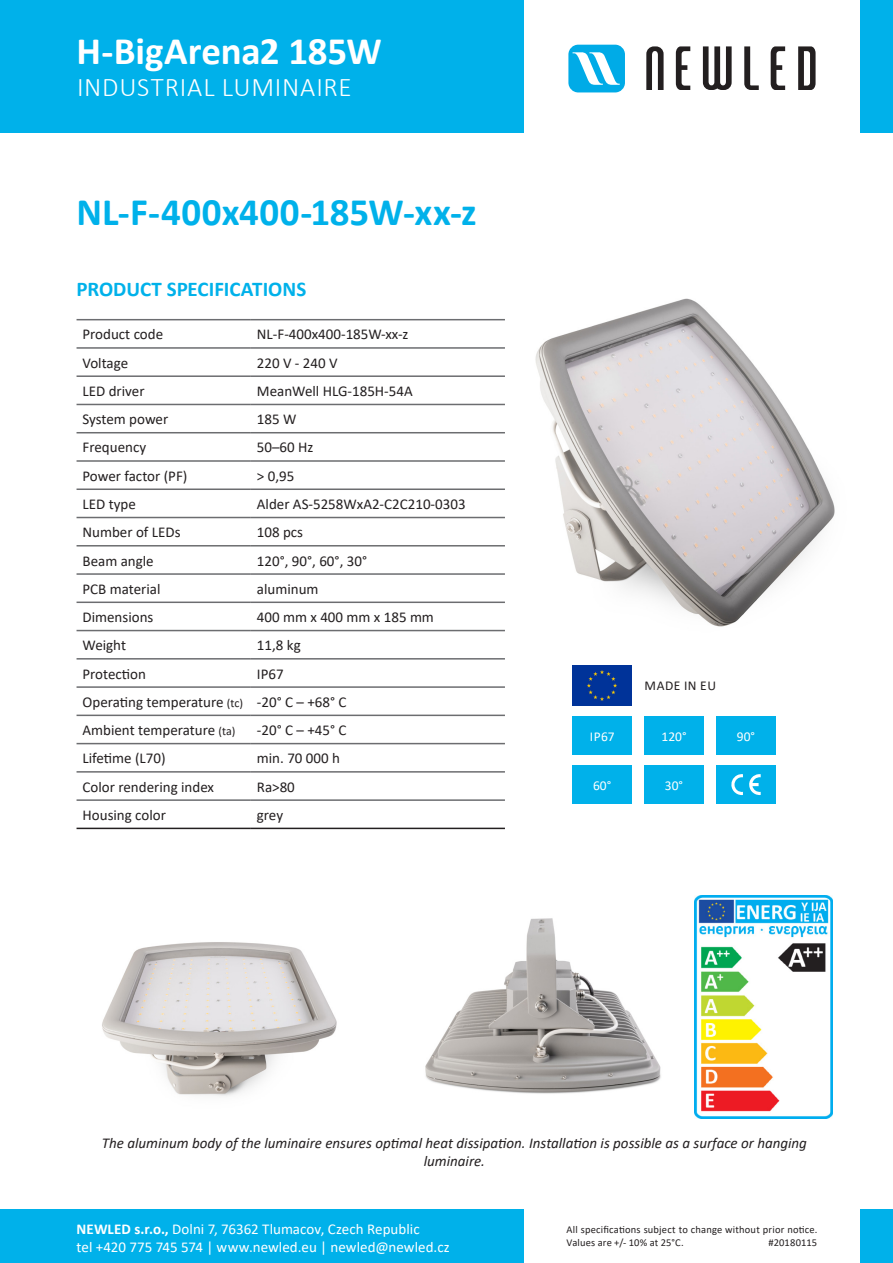
<style>
.page{position:relative;width:893px;height:1263px;background:#fff}
.page>*{position:absolute;margin:0;border:0;box-sizing:border-box;transform-origin:0 0}
.t1{font:700 39px "Calibri";letter-spacing:.005em;color:#00b1ea}
.t2{font:700 39px "Calibri";letter-spacing:-.005em;color:#fff}
.t3{font:300 27px "Calibri";letter-spacing:.025em;color:#fff}
.t4{font:700 21px "Calibri";color:#00b1ea}
.t5{font:15px "Calibri";color:#231f20}
.t6{font:italic 15px/18px "Calibri";color:#231f20;text-align:center}
.t7{font:15px "Calibri";color:#fff}
.t8{font:13.5px "Calibri";color:#fff}
.t9{font:13.5px "Calibri";letter-spacing:.04em;color:#231f20}
.t10{font:10.5px/12.6px "Calibri";letter-spacing:.015em;color:#231f20}
.s1{font-size:12px}
.s2{font-weight:700}
</style>
<div class="page">
<img style="left:102px;top:942px;width:235px;height:154px">
<div style="left:0;top:0;width:523px;height:133px;background:#00b1ea"></div>
<div style="left:0;top:1210px;width:523px;height:53px;background:#00b1ea"></div>
<div style="left:861px;top:1210px;width:32px;height:53px;background:#00b1ea"></div>
<div style="left:861px;top:0;width:32px;height:133px;background:#00b1ea"></div>
<div style="left:568px;top:45px;width:57px;height:47px;background:#00abe7;border-radius:10px"></div>
<svg style="left:573px;top:52px;width:47px;height:33px"></svg>
<svg style="left:646px;top:46px;width:18px;height:44px"></svg>
<svg style="left:703px;top:46px;width:29px;height:44px"></svg>
<svg style="left:676px;top:46px;width:14px;height:44px"></svg>
<svg style="left:798px;top:46px;width:17px;height:44px"></svg>
<svg style="left:771px;top:46px;width:14px;height:44px"></svg>
<svg style="left:744px;top:46px;width:15px;height:44px"></svg>
<hr style="left:77px;top:319px;width:174px;height:1px;background:#6c6d70">
<hr style="left:251px;top:319px;width:254px;height:1px;background:#6c6d70">
<hr style="left:77px;top:347px;width:174px;height:2px;background:#6c6d70">
<hr style="left:251px;top:347px;width:254px;height:2px;background:#6c6d70">
<hr style="left:77px;top:375px;width:174px;height:2px;background:#6c6d70">
<hr style="left:251px;top:375px;width:254px;height:2px;background:#6c6d70">
<hr style="left:77px;top:404px;width:174px;height:1px;background:#6c6d70">
<hr style="left:251px;top:404px;width:254px;height:1px;background:#6c6d70">
<hr style="left:77px;top:432px;width:174px;height:1px;background:#6c6d70">
<hr style="left:251px;top:432px;width:254px;height:1px;background:#6c6d70">
<hr style="left:77px;top:460px;width:174px;height:2px;background:#6c6d70">
<hr style="left:251px;top:460px;width:254px;height:2px;background:#6c6d70">
<hr style="left:77px;top:488px;width:174px;height:2px;background:#6c6d70">
<hr style="left:251px;top:488px;width:254px;height:2px;background:#6c6d70">
<hr style="left:77px;top:517px;width:174px;height:1px;background:#6c6d70">
<hr style="left:251px;top:517px;width:254px;height:1px;background:#6c6d70">
<hr style="left:77px;top:545px;width:174px;height:1px;background:#6c6d70">
<hr style="left:251px;top:545px;width:254px;height:1px;background:#6c6d70">
<hr style="left:77px;top:573px;width:174px;height:2px;background:#6c6d70">
<hr style="left:251px;top:573px;width:254px;height:2px;background:#6c6d70">
<hr style="left:77px;top:601px;width:174px;height:2px;background:#6c6d70">
<hr style="left:251px;top:601px;width:254px;height:2px;background:#6c6d70">
<hr style="left:77px;top:630px;width:174px;height:1px;background:#6c6d70">
<hr style="left:251px;top:630px;width:254px;height:1px;background:#6c6d70">
<hr style="left:77px;top:658px;width:174px;height:1px;background:#6c6d70">
<hr style="left:251px;top:658px;width:254px;height:1px;background:#6c6d70">
<hr style="left:77px;top:686px;width:174px;height:2px;background:#6c6d70">
<hr style="left:251px;top:686px;width:254px;height:2px;background:#6c6d70">
<hr style="left:77px;top:715px;width:174px;height:1px;background:#6c6d70">
<hr style="left:251px;top:715px;width:254px;height:1px;background:#6c6d70">
<hr style="left:77px;top:743px;width:174px;height:1px;background:#6c6d70">
<hr style="left:251px;top:743px;width:254px;height:1px;background:#6c6d70">
<hr style="left:77px;top:771px;width:174px;height:2px;background:#6c6d70">
<hr style="left:251px;top:771px;width:254px;height:2px;background:#6c6d70">
<hr style="left:77px;top:799px;width:174px;height:2px;background:#6c6d70">
<hr style="left:251px;top:799px;width:254px;height:2px;background:#6c6d70">
<hr style="left:77px;top:828px;width:174px;height:1px;background:#231f20">
<hr style="left:251px;top:828px;width:254px;height:1px;background:#231f20">
<div style="left:572px;top:716px;width:60px;height:39px;background:#00b1ea"></div>
<div style="left:572px;top:765px;width:60px;height:39px;background:#00b1ea"></div>
<div style="left:716px;top:716px;width:60px;height:39px;background:#00b1ea"></div>
<div style="left:716px;top:765px;width:60px;height:39px;background:#00b1ea"></div>
<svg style="left:731px;top:774px;width:30px;height:21px"></svg>
<div style="left:644px;top:716px;width:60px;height:39px;background:#00b1ea"></div>
<div style="left:644px;top:765px;width:60px;height:39px;background:#00b1ea"></div>
<img style="left:694px;top:896px;width:138px;height:222px">
<img style="left:535px;top:298px;width:300px;height:329px">
<img style="left:425px;top:918px;width:236px;height:176px">
<img style="left:572px;top:665px;width:60px;height:40px">
<p class="t2" style="left:77px;top:23px;width:307px">H-BigArena2 185W</p>
<p class="t3" style="left:77px;top:71px;width:276px">INDUSTRIAL LUMINAIRE</p>
<p class="t1" style="left:77px;top:184px;width:402px">NL-F-400x400-185W-xx-z</p>
<p class="t4" style="left:77px;top:275px;width:231px">PRODUCT SPECIFICATIONS</p>
<p class="t5" style="left:83px;top:324px;width:82px">Product code</p>
<p class="t5" style="left:257px;top:324px;width:153px">NL-F-400x400-185W-xx-z</p>
<p class="t5" style="left:83px;top:352px;width:47px">Voltage</p>
<p class="t5" style="left:257px;top:352px;width:82px">220 V - 240 V</p>
<p class="t5" style="left:83px;top:381px;width:64px">LED driver</p>
<p class="t5" style="left:257px;top:381px;width:157px">MeanWell HLG-185H-54A</p>
<p class="t5" style="left:83px;top:409px;width:87px">System power</p>
<p class="t5" style="left:257px;top:409px;width:41px">185 W</p>
<p class="t5" style="left:83px;top:437px;width:65px">Frequency</p>
<p class="t5" style="left:257px;top:437px;width:58px">50–60 Hz</p>
<p class="t5" style="left:83px;top:465px;width:106px">Power factor (PF)</p>
<p class="t5" style="left:257px;top:465px;width:39px">&gt; 0,95</p>
<p class="t5" style="left:83px;top:494px;width:55px">LED type</p>
<p class="t5" style="left:257px;top:494px;width:210px">Alder AS-5258WxA2-C2C210-0303</p>
<p class="t5" style="left:83px;top:522px;width:100px">Number of LEDs</p>
<p class="t5" style="left:257px;top:522px;width:48px">108 pcs</p>
<p class="t5" style="left:83px;top:550px;width:73px">Beam angle</p>
<p class="t5" style="left:257px;top:550px;width:112px">120°, 90°, 60°, 30°</p>
<p class="t5" style="left:83px;top:578px;width:79px">PCB material</p>
<p class="t5" style="left:257px;top:578px;width:63px">aluminum</p>
<p class="t5" style="left:83px;top:607px;width:72px">Dimensions</p>
<p class="t5" style="left:257px;top:607px;width:179px">400 mm x 400 mm x 185 mm</p>
<p class="t5" style="left:83px;top:635px;width:45px">Weight</p>
<p class="t5" style="left:257px;top:635px;width:45px">11,8 kg</p>
<p class="t5" style="left:83px;top:663px;width:65px">Protection</p>
<p class="t5" style="left:257px;top:663px;width:28px">IP67</p>
<p class="t5" style="left:83px;top:691px;width:162px">Operating temperature <span class="s1">(tc)</span></p>
<p class="t5" style="left:257px;top:691px;width:91px">-20° C – +68° C</p>
<p class="t5" style="left:83px;top:720px;width:154px">Ambient temperature <span class="s1">(ta)</span></p>
<p class="t5" style="left:257px;top:720px;width:91px">-20° C – +45° C</p>
<p class="t5" style="left:83px;top:748px;width:85px">Lifetime (L70)</p>
<p class="t5" style="left:257px;top:748px;width:85px">min. 70 000 h</p>
<p class="t5" style="left:83px;top:776px;width:133px">Color rendering index</p>
<p class="t5" style="left:257px;top:776px;width:40px">Ra&gt;80</p>
<p class="t5" style="left:83px;top:804px;width:85px">Housing color</p>
<p class="t5" style="left:257px;top:804px;width:28px">grey</p>
<p class="t8" style="left:590px;top:727px;width:26px">IP67</p>
<p class="t8" style="left:593px;top:776px;width:20px">60°</p>
<p class="t9" style="left:645px;top:676px;width:73px">MADE IN EU</p>
<p class="t8" style="left:661px;top:727px;width:27px">120°</p>
<p class="t8" style="left:737px;top:727px;width:20px">90°</p>
<p class="t8" style="left:665px;top:776px;width:20px">30°</p>
<p class="t6" style="left:102px;top:1133px;width:707px">The aluminum body of the luminaire ensures optimal heat dissipation. Installation is possible as a surface or hanging luminaire.</p>
<p class="t7" style="left:77px;top:1218px;width:345px"><span class="s2">NEWLED s.r.o.,</span> Dolni 7, 76362 Tlumacov, Czech Republic</p>
<p class="t7" style="left:77px;top:1236px;width:375px">tel +420 775 745 574 | www.newled.eu | newled@newled.cz</p>
<p class="t10" style="left:567px;top:1223px;width:252px">All specifications subject to change without prior notice.<br>Values are +/- 10% at 25°C.</p>
<p class="t10" style="left:768px;top:1236px;width:50px">#20180115</p>
</div>
